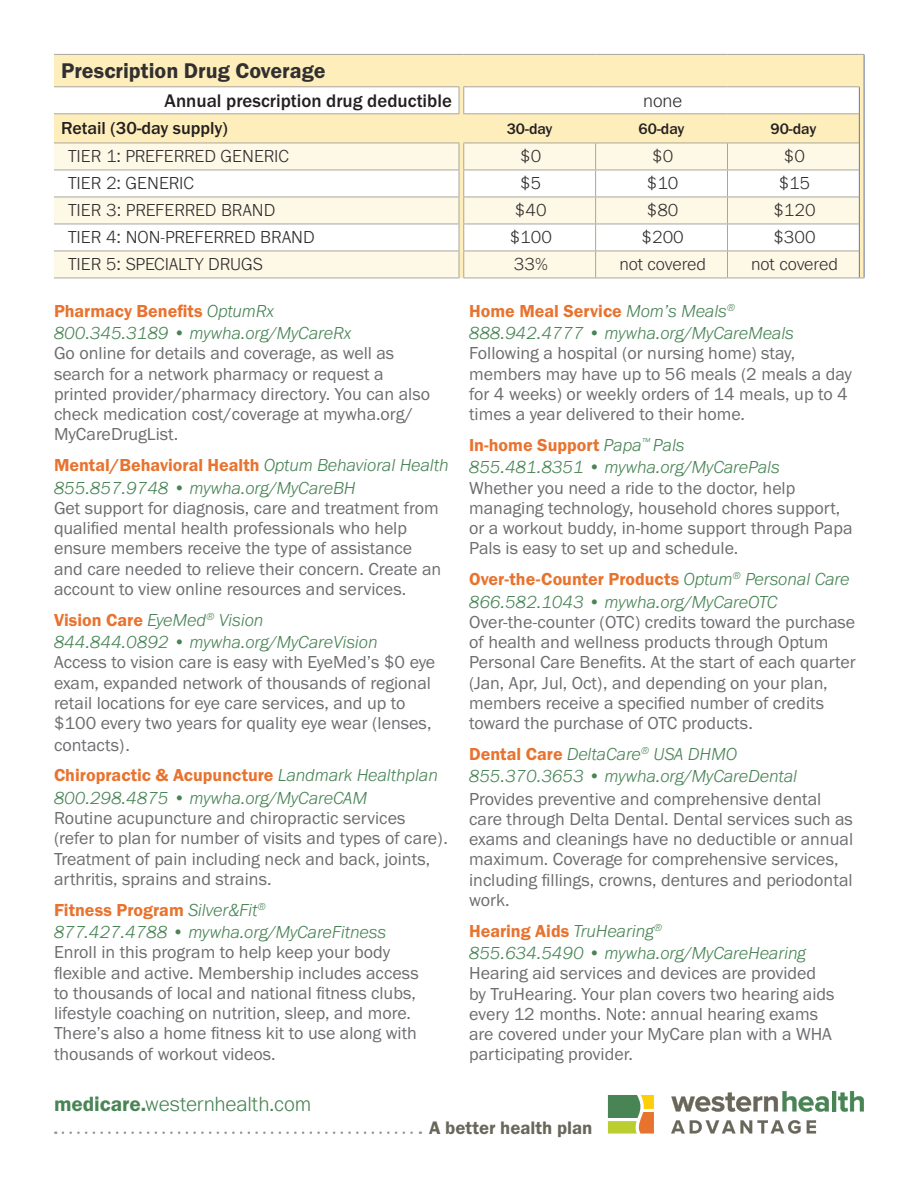
<style>
.page{position:relative;width:918px;height:1188px;background:#fff}
.page>*{position:absolute;margin:0;border:0;box-sizing:border-box;transform-origin:0 0}
.Grid_Category{font:22.05px "Franklin Gothic URW Dem";color:#312f30}
.Header_Green{font:300 21.3px "Franklin Gothic URW";letter-spacing:-.005em;color:#498455}
.Grid_Ded_OOP{font:500 18.9px "Franklin Gothic URW";color:#231f20}
.Grid_Values{font:300 18.9px "Franklin Gothic URW";color:#312f30}
.t1{font:18.75px "Franklin Gothic URW Dem";color:#69665a}
.Description{font:18px/20.2px "Franklin Gothic URW Boo";color:#6c6d70}
.Titles{font:italic 300 18px/22.5px "Franklin Gothic URW";color:#498455}
.Grid_Service{font:300 18px "Franklin Gothic URW";color:#312f30}
.Grid_Values-2{font:300 18px "Franklin Gothic URW";color:#312f30}
.Contact_Info{font:italic 300 18px "Franklin Gothic URW";color:#498455}
.Grid_Category-2{font:500 18px "Franklin Gothic URW";color:#231f20}
.Grid_Category-3{font:500 15.75px "Franklin Gothic URW";color:#231f20}
.s1{font-family:"Franklin Gothic URW Dem";font-weight:400;font-style:normal;color:#e8732f}
.s2{font-family:"Franklin Gothic URW Dem";font-weight:400}
</style>
<div class="page">
<svg style="left:54px;top:55px;width:810px;height:88px;fill:#feeebc"></svg>
<svg style="left:54px;top:144px;width:805px;height:134px;fill:#fef9e7"></svg>
<hr style="left:54px;top:54px;width:405px;height:1px;background:#aaa69e">
<hr style="left:464px;top:54px;width:132px;height:1px;background:#aaa69e">
<hr style="left:596px;top:54px;width:131px;height:1px;background:#aaa69e">
<hr style="left:727px;top:54px;width:132px;height:1px;background:#aaa69e">
<hr style="left:54px;top:86px;width:405px;height:1px;background:#aaa69e">
<hr style="left:463px;top:86px;width:133px;height:1px;background:#aaa69e">
<hr style="left:596px;top:86px;width:131px;height:1px;background:#aaa69e">
<hr style="left:727px;top:86px;width:133px;height:1px;background:#aaa69e">
<hr style="left:864px;top:55px;width:1px;height:32px;background:#6477a0">
<hr style="left:596px;top:113px;width:131px;height:1px;background:#aaa69e">
<hr style="left:727px;top:113px;width:132px;height:1px;background:#aaa69e">
<hr style="left:463px;top:170px;width:133px;height:1px;background:#aaa69e">
<hr style="left:596px;top:170px;width:131px;height:1px;background:#aaa69e">
<hr style="left:727px;top:170px;width:132px;height:1px;background:#aaa69e">
<hr style="left:463px;top:197px;width:133px;height:1px;background:#aaa69e">
<hr style="left:596px;top:197px;width:131px;height:1px;background:#aaa69e">
<hr style="left:727px;top:197px;width:132px;height:1px;background:#aaa69e">
<hr style="left:463px;top:224px;width:133px;height:1px;background:#aaa69e">
<hr style="left:596px;top:224px;width:131px;height:1px;background:#aaa69e">
<hr style="left:727px;top:224px;width:132px;height:1px;background:#aaa69e">
<hr style="left:463px;top:251px;width:133px;height:1px;background:#aaa69e">
<hr style="left:596px;top:251px;width:131px;height:1px;background:#aaa69e">
<hr style="left:727px;top:251px;width:132px;height:1px;background:#aaa69e">
<svg style="left:459px;top:87px;width:5px;height:26px"></svg>
<svg style="left:595px;top:144px;width:1px;height:134px"></svg>
<svg style="left:727px;top:144px;width:1px;height:134px"></svg>
<hr style="left:54px;top:170px;width:405px;height:1px;background:#aaa69e">
<hr style="left:54px;top:197px;width:405px;height:1px;background:#aaa69e">
<hr style="left:54px;top:224px;width:405px;height:1px;background:#aaa69e">
<svg style="left:459px;top:143px;width:5px;height:135px"></svg>
<hr style="left:54px;top:251px;width:405px;height:1px;background:#aaa69e">
<hr style="left:54px;top:278px;width:405px;height:1px;background:#aaa69e">
<hr style="left:463px;top:278px;width:133px;height:1px;background:#aaa69e">
<hr style="left:596px;top:278px;width:131px;height:1px;background:#aaa69e">
<hr style="left:727px;top:278px;width:132px;height:1px;background:#aaa69e">
<svg style="left:859px;top:87px;width:6px;height:192px"></svg>
<hr style="left:54px;top:113px;width:405px;height:1px;background:#aaa69e">
<hr style="left:463px;top:113px;width:133px;height:1px;background:#aaa69e">
<hr style="left:54px;top:143px;width:405px;height:1px;background:#aaa69e">
<hr style="left:463px;top:143px;width:133px;height:1px;background:#aaa69e">
<hr style="left:596px;top:143px;width:131px;height:1px;background:#aaa69e">
<hr style="left:727px;top:143px;width:132px;height:1px;background:#aaa69e">
<svg style="left:671px;top:1091px;width:158px;height:21px"></svg>
<hr style="left:832px;top:1091px;width:4px;height:20px;background:#498455">
<svg style="left:838px;top:1091px;width:26px;height:21px"></svg>
<svg style="left:671px;top:1120px;width:130px;height:14px"></svg>
<svg style="left:807px;top:1120px;width:9px;height:14px"></svg>
<svg style="left:608px;top:1095px;width:46px;height:39px;background:#a4a85b"></svg>
<svg style="left:63px;top:1131px;width:358px;height:3px"></svg>
<p class="Grid_Category" style="left:61px;top:57px;width:266px">Prescription Drug Coverage</p>
<p class="Grid_Ded_OOP" style="left:165px;top:89px;width:289px">Annual prescription drug deductible</p>
<p class="Grid_Values" style="left:643px;top:89px;width:41px">none</p>
<p class="Grid_Category-2" style="left:61px;top:117px;width:168px">Retail (30-day supply)</p>
<p class="Grid_Category-3" style="left:507px;top:119px;width:47px">30-day</p>
<p class="Grid_Category-3" style="left:639px;top:119px;width:47px">60-day</p>
<p class="Grid_Category-3" style="left:770px;top:119px;width:47px">90-day</p>
<p class="Grid_Service" style="left:68px;top:145px;width:222px">TIER 1: PREFERRED GENERIC</p>
<p class="Grid_Values-2" style="left:520px;top:145px;width:23px">$0</p>
<p class="Grid_Values-2" style="left:652px;top:145px;width:23px">$0</p>
<p class="Grid_Values-2" style="left:784px;top:145px;width:23px">$0</p>
<p class="Grid_Service" style="left:68px;top:172px;width:127px">TIER 2: GENERIC</p>
<p class="Grid_Values-2" style="left:520px;top:172px;width:23px">$5</p>
<p class="Grid_Values-2" style="left:647px;top:172px;width:33px">$10</p>
<p class="Grid_Values-2" style="left:779px;top:172px;width:33px">$15</p>
<p class="Grid_Service" style="left:68px;top:199px;width:209px">TIER 3: PREFERRED BRAND</p>
<p class="Grid_Values-2" style="left:515px;top:199px;width:33px">$40</p>
<p class="Grid_Values-2" style="left:647px;top:199px;width:33px">$80</p>
<p class="Grid_Values-2" style="left:773px;top:199px;width:44px">$120</p>
<p class="Grid_Service" style="left:68px;top:226px;width:248px">TIER 4: NON-PREFERRED BRAND</p>
<p class="Grid_Values-2" style="left:510px;top:226px;width:44px">$100</p>
<p class="Grid_Values-2" style="left:642px;top:226px;width:44px">$200</p>
<p class="Grid_Values-2" style="left:773px;top:226px;width:44px">$300</p>
<p class="Grid_Service" style="left:68px;top:253px;width:196px">TIER 5: SPECIALTY DRUGS</p>
<p class="Grid_Values-2" style="left:514px;top:253px;width:35px">33%</p>
<p class="Grid_Values-2" style="left:619px;top:253px;width:88px">not covered</p>
<p class="Grid_Values-2" style="left:751px;top:253px;width:88px">not covered</p>
<p class="Titles" style="left:54px;top:299px;width:299px"><span class="s1">Pharmacy Benefits</span> OptumRx<br>800.345.3189 • mywha.org/MyCareRx</p>
<p class="Description" style="left:54px;top:343px;width:378px">Go online for details and coverage, as well as search for a network pharmacy or request a printed provider/pharmacy directory. You can also check medication cost/coverage at mywha.org/ MyCareDrugList.</p>
<p class="Titles" style="left:54px;top:453px;width:396px"><span class="s1">Mental/Behavioral Health</span> Optum Behavioral Health<br>855.857.9748 • mywha.org/MyCareBH</p>
<p class="Description" style="left:54px;top:497px;width:389px">Get support for diagnosis, care and treatment from qualified mental health professionals who help ensure members receive the type of assistance and care needed to relieve their concern. Create an account to view online resources and services.</p>
<p class="Titles" style="left:54px;top:608px;width:325px"><span class="s1">Vision Care</span> EyeMed<sup>®</sup> Vision<br>844.844.0892 • mywha.org/MyCareVision</p>
<p class="Description" style="left:54px;top:652px;width:383px">Access to vision care is easy with EyeMed’s $0 eye exam, expanded network of thousands of regional retail locations for eye care services, and up to $100 every two years for quality eye wear (lenses, contacts).</p>
<p class="Titles" style="left:54px;top:764px;width:386px"><span class="s1">Chiropractic &amp; Acupuncture</span> Landmark Healthplan<br>800.298.4875 • mywha.org/MyCareCAM</p>
<p class="Description" style="left:54px;top:808px;width:396px">Routine acupuncture and chiropractic services (refer to plan for number of visits and types of care).<br>Treatment of pain including neck and back, joints, arthritis, sprains and strains.</p>
<p class="Titles" style="left:54px;top:898px;width:334px"><span class="s1">Fitness Program</span> Silver&amp;Fit<sup>®<br></sup>877.427.4788 • mywha.org/MyCareFitness</p>
<p class="Description" style="left:54px;top:942px;width:366px">Enroll in this program to help keep your body flexible and active. Membership includes access to thousands of local and national fitness clubs, lifestyle coaching on nutrition, sleep, and more.<br>There’s also a home fitness kit to use along with thousands of workout videos.</p>
<p class="Header_Green" style="left:54px;top:1091px;width:259px"><span class="s2">medicare.</span>westernhealth.com</p>
<p class="Titles" style="left:469px;top:299px;width:326px"><span class="s1">Home Meal Service</span> Mom’s Meals<sup>®<br></sup>888.942.4777 • mywha.org/MyCareMeals</p>
<p class="Description" style="left:469px;top:343px;width:384px">Following a hospital (or nursing home) stay, members may have up to 56 meals (2 meals a day for 4 weeks) or weekly orders of 14 meals, up to 4 times a year delivered to their home.</p>
<p class="Titles" style="left:469px;top:433px;width:312px"><span class="s1">In-home Support</span> Papa<sup>™</sup> Pals<br>855.481.8351 • mywha.org/MyCarePals</p>
<p class="Description" style="left:469px;top:477px;width:385px">Whether you need a ride to the doctor, help managing technology, household chores support, or a workout buddy, in-home support through Papa Pals is easy to set up and schedule.</p>
<p class="Titles" style="left:469px;top:567px;width:382px"><span class="s1">Over-the-Counter Products</span> Optum<sup>®</sup> Personal Care<br>866.582.1043 • mywha.org/MyCareOTC</p>
<p class="Description" style="left:469px;top:611px;width:388px">Over-the-counter (OTC) credits toward the purchase of health and wellness products through Optum Personal Care Benefits. At the start of each quarter (Jan, Apr, Jul, Oct), and depending on your plan, members receive a specified number of credits toward the purchase of OTC products.</p>
<p class="Titles" style="left:469px;top:742px;width:270px"><span class="s1">Dental Care</span> DeltaCare<sup>®</sup> USA DHMO</p>
<p class="Contact_Info" style="left:469px;top:765px;width:330px">855.370.3653 • mywha.org/MyCareDental</p>
<p class="Description" style="left:469px;top:788px;width:386px">Provides preventive and comprehensive dental care through Delta Dental. Dental services such as exams and cleanings have no deductible or annual maximum. Coverage for comprehensive services, including fillings, crowns, dentures and periodontal work.</p>
<p class="Titles" style="left:469px;top:919px;width:339px"><span class="s1">Hearing Aids</span> TruHearing<sup>®<br></sup>855.634.5490 • mywha.org/MyCareHearing</p>
<p class="Description" style="left:469px;top:963px;width:367px">Hearing aid services and devices are provided by TruHearing. Your plan covers two hearing aids every 12 months. Note: annual hearing exams are covered under your MyCare plan with a WHA participating provider.</p>
<p class="t1" style="left:429px;top:1116px;width:165px">A better health plan</p>
</div>
